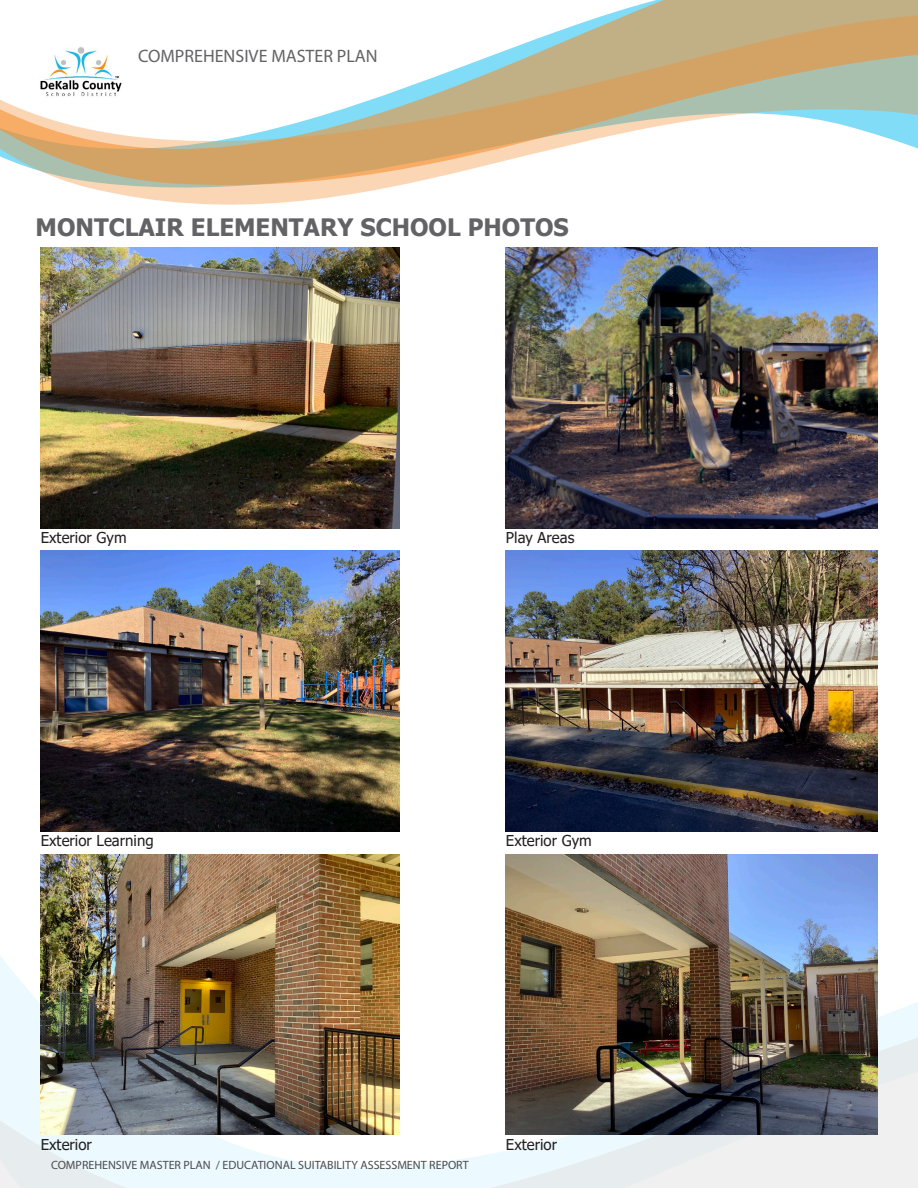
<style>
.page{position:relative;width:918px;height:1188px;background:#fff}
.page>*{position:absolute;margin:0;border:0;box-sizing:border-box;transform-origin:0 0}
.t1{font:700 24px "Tahoma";color:#636366}
.t2{font:18px "Myriad Pro";color:#636366}
.t3{font:15px "Tahoma";color:#231f20}
.t4{font:12px "Myriad Pro";color:#4b4c4d}
</style>
<div class="page">
<svg style="left:0;top:0;width:918px;height:205px"></svg>
<svg style="left:0;top:887px;width:918px;height:301px"></svg>
<img style="left:41px;top:248px;width:358px;height:280px">
<img style="left:506px;top:248px;width:372px;height:280px">
<img style="left:41px;top:551px;width:358px;height:281px">
<img style="left:506px;top:551px;width:372px;height:281px">
<img style="left:41px;top:854px;width:358px;height:281px">
<img style="left:506px;top:854px;width:372px;height:281px">
<p class="t2" style="left:138px;top:45px;width:241px">COMPREHENSIVE MASTER PLAN</p>
<p class="t1" style="left:36px;top:210px;width:535px">MONTCLAIR ELEMENTARY SCHOOL PHOTOS</p>
<p class="t3" style="left:41px;top:528px;width:87px">Exterior Gym</p>
<p class="t3" style="left:41px;top:831px;width:114px">Exterior Learning</p>
<p class="t3" style="left:506px;top:528px;width:70px">Play Areas</p>
<p class="t3" style="left:506px;top:831px;width:87px">Exterior Gym</p>
<p class="t3" style="left:41px;top:1134px;width:53px">Exterior</p>
<p class="t4" style="left:51px;top:1157px;width:419px">COMPREHENSIVE MASTER PLAN / EDUCATIONAL SUITABILITY ASSESSMENT REPORT</p>
<p class="t3" style="left:506px;top:1134px;width:53px">Exterior</p>
</div>
